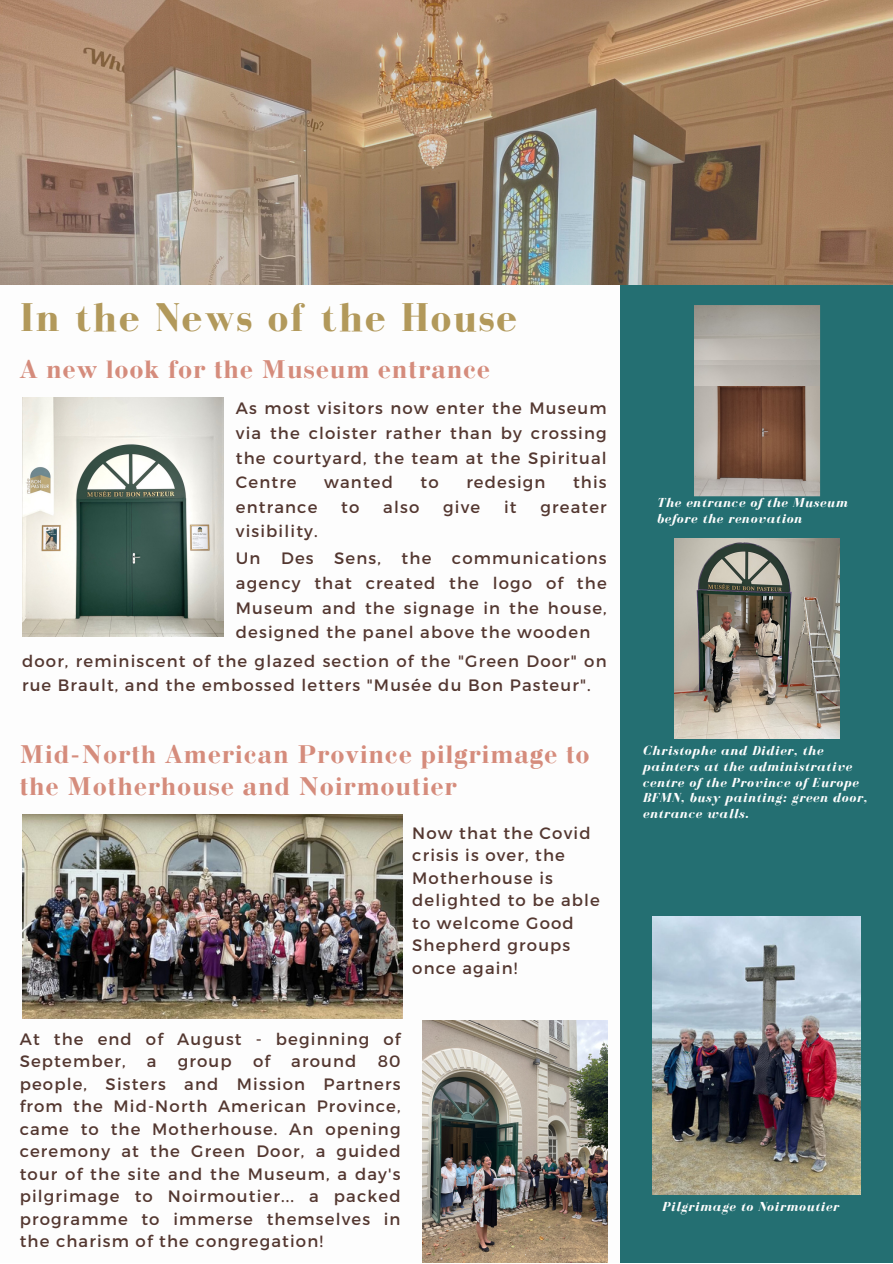
<style>
.page{position:relative;width:893px;height:1264px;background:#fff}
.page>*{position:absolute;margin:0;border:0;box-sizing:border-box;transform-origin:0 0}
.t1{font:700 41.25px "Bodoni FLF";letter-spacing:.05em;color:#b2995b}
.t2{font:700 27.15px/31.5px "Bodoni";letter-spacing:.05em;color:#d58c7c}
.t3{font:16.5px/22.5px "Montserrat";letter-spacing:.07em;color:#533730;text-align:justify}
.t4{font:italic 700 13.5px/15.8px "Bodoni FLF";letter-spacing:.05em;color:#fdfdfd}
</style>
<div class="page">
<div style="left:620px;top:263px;width:272px;height:999px;background:#246f72"></div>
<img style="left:0;top:0;width:892px;height:284px">
<img style="left:674px;top:538px;width:165px;height:200px">
<img style="left:22px;top:814px;width:380px;height:204px">
<img style="left:652px;top:916px;width:208px;height:278px">
<img style="left:422px;top:1020px;width:186px;height:242px">
<img style="left:22px;top:398px;width:201px;height:238px">
<svg style="left:694px;top:305px;width:127px;height:192px;background:#927e72"></svg>
<img style="left:694px;top:360px;width:125px;height:25px">
<img style="left:694px;top:340px;width:125px;height:20px">
<p class="t1" style="left:20px;top:295px;width:498px">In the News of the House</p>
<p class="t2" style="left:20px;top:354px;width:472px">A new look for the Museum entrance</p>
<p class="t3" style="left:236px;top:395px;width:372px;line-height:24.6px">As most visitors now enter the Museum via the cloister rather than by crossing the courtyard, the team at the Spiritual Centre</p>
<p class="t3" style="left:324px;top:470px;width:70px">wanted</p>
<p class="t3" style="left:420px;top:470px;width:20px">to</p>
<p class="t3" style="left:466px;top:470px;width:81px">redesign</p>
<p class="t3" style="left:573px;top:470px;width:35px">this</p>
<p class="t3" style="left:236px;top:495px;width:83px">entrance</p>
<p class="t3" style="left:341px;top:495px;width:20px">to</p>
<p class="t3" style="left:383px;top:495px;width:38px">also</p>
<p class="t3" style="left:443px;top:495px;width:39px">give</p>
<p class="t3" style="left:504px;top:495px;width:14px">it</p>
<p class="t3" style="left:540px;top:495px;width:68px">greater</p>
<p class="t3" style="left:236px;top:519px;width:83px">visibility.</p>
<p class="t3" style="left:236px;top:545px;width:372px;line-height:24.6px">Un Des Sens, the communications agency that created the logo of the Museum and the signage in the house, designed the panel above the wooden</p>
<p class="t3" style="left:22px;top:648px;width:586px;line-height:23.5px">door, reminiscent of the glazed section of the "Green Door" on rue Brault, and the embossed letters "Musée du Bon Pasteur".</p>
<p class="t2" style="left:20px;top:739px;width:571px">Mid-North American Province pilgrimage to the Motherhouse and Noirmoutier</p>
<p class="t3" style="left:412px;top:820px;width:189px;text-align:left">Now that the Covid crisis is over, the<br>Motherhouse is delighted to be able to welcome Good<br>Shepherd groups once again!</p>
<p class="t3" style="left:20px;top:1026px;width:382px">At the end of August - beginning of<br>September,</p>
<p class="t3" style="left:147px;top:1049px;width:11px">a</p>
<p class="t3" style="left:178px;top:1049px;width:55px">group</p>
<p class="t3" style="left:253px;top:1049px;width:19px">of</p>
<p class="t3" style="left:291px;top:1049px;width:67px">around</p>
<p class="t3" style="left:20px;top:1049px;width:382px;text-indent:358px">80 people, Sisters and Mission Partners from the Mid-North American Province, came to the Motherhouse. An opening ceremony at the Green Door, a guided tour of the site and the Museum, a day's pilgrimage to Noirmoutier... a packed programme to immerse themselves in the charism of the congregation!</p>
<p class="t4" style="left:656px;top:494px;width:192px">The entrance of the Museum before the renovation</p>
<p class="t4" style="left:642px;top:742px;width:226px">Christophe and Didier, the painters at the administrative centre of the Province of Europe<br>BFMN, busy painting: green door, entrance walls.</p>
<p class="t4" style="left:662px;top:1198px;width:178px">Pilgrimage to Noirmoutier</p>
</div>
